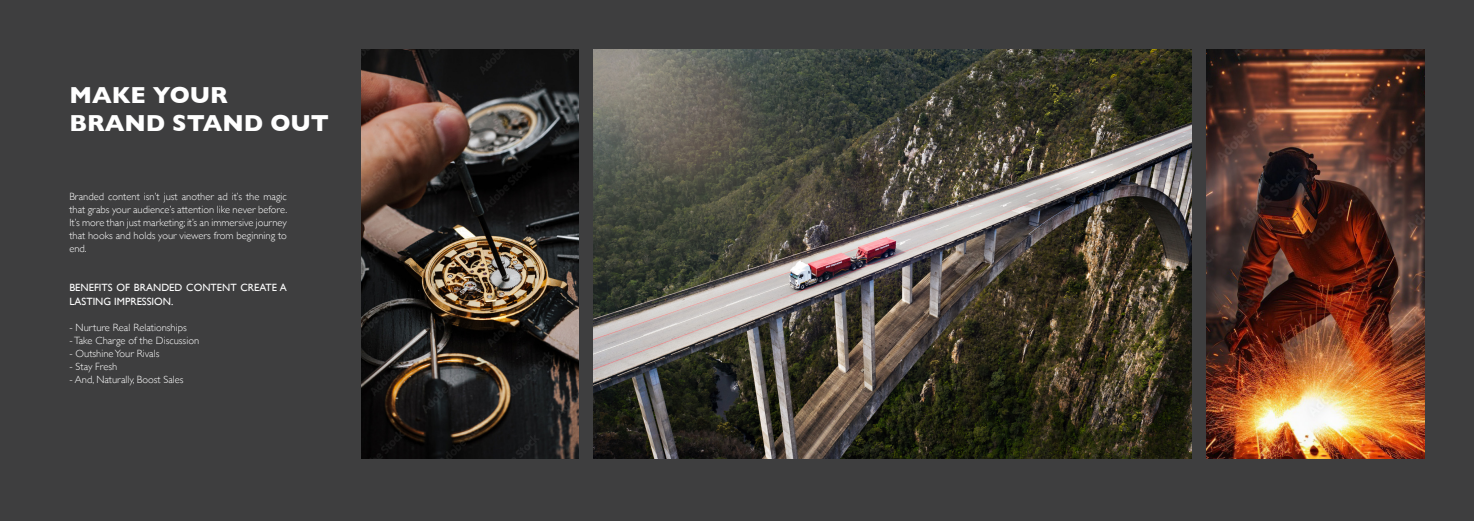
<style>
.page{position:relative;width:1474px;height:521px;background:#fff}
.page>*{position:absolute;margin:0;border:0;box-sizing:border-box;transform-origin:0 0}
.t1{font:700 23.62px "Gill Sans";color:#fff}
.Body_Text_-_Regular__Justify{font:300 10.5px/13.1px "Gill Sans";color:#fff;text-align:justify}
.Body_Text_-_Regular__Justify-2{font:10.5px/13.1px "Gill Sans";color:#fff}
</style>
<div class="page">
<div style="left:0;top:0;width:1473px;height:521px;background:#3e3e3f"></div>
<img style="left:1206px;top:50px;width:218px;height:409px">
<img style="left:593px;top:50px;width:598px;height:409px">
<img style="left:361px;top:50px;width:217px;height:409px">
<p class="t1" style="left:69px;top:76px;width:160px">MAKE YOUR</p>
<p class="t1" style="left:69px;top:105px;width:261px">BRAND STAND OUT</p>
<p class="Body_Text_-_Regular__Justify" style="left:69px;top:189px;width:219px">Branded content isn’t just another ad it’s the magic that grabs your audience’s attention like never before.<br>It’s more than just marketing; it’s an immersive journey that hooks and holds your viewers from beginning to end.</p>
<p class="Body_Text_-_Regular__Justify-2" style="left:69px;top:281px;width:219px">BENEFITS OF BRANDED CONTENT CREATE A<br>LASTING IMPRESSION.</p>
<p class="Body_Text_-_Regular__Justify" style="left:69px;top:320px;width:119px">- Nurture Real Relationships</p>
<p class="Body_Text_-_Regular__Justify" style="left:69px;top:333px;width:131px">- Take Charge of the Discussion</p>
<p class="Body_Text_-_Regular__Justify" style="left:69px;top:346px;width:92px">- Outshine Your Rivals</p>
<p class="Body_Text_-_Regular__Justify" style="left:69px;top:360px;width:49px">- Stay Fresh</p>
<p class="Body_Text_-_Regular__Justify" style="left:69px;top:373px;width:116px">- And, Naturally, Boost Sales</p>
</div>
